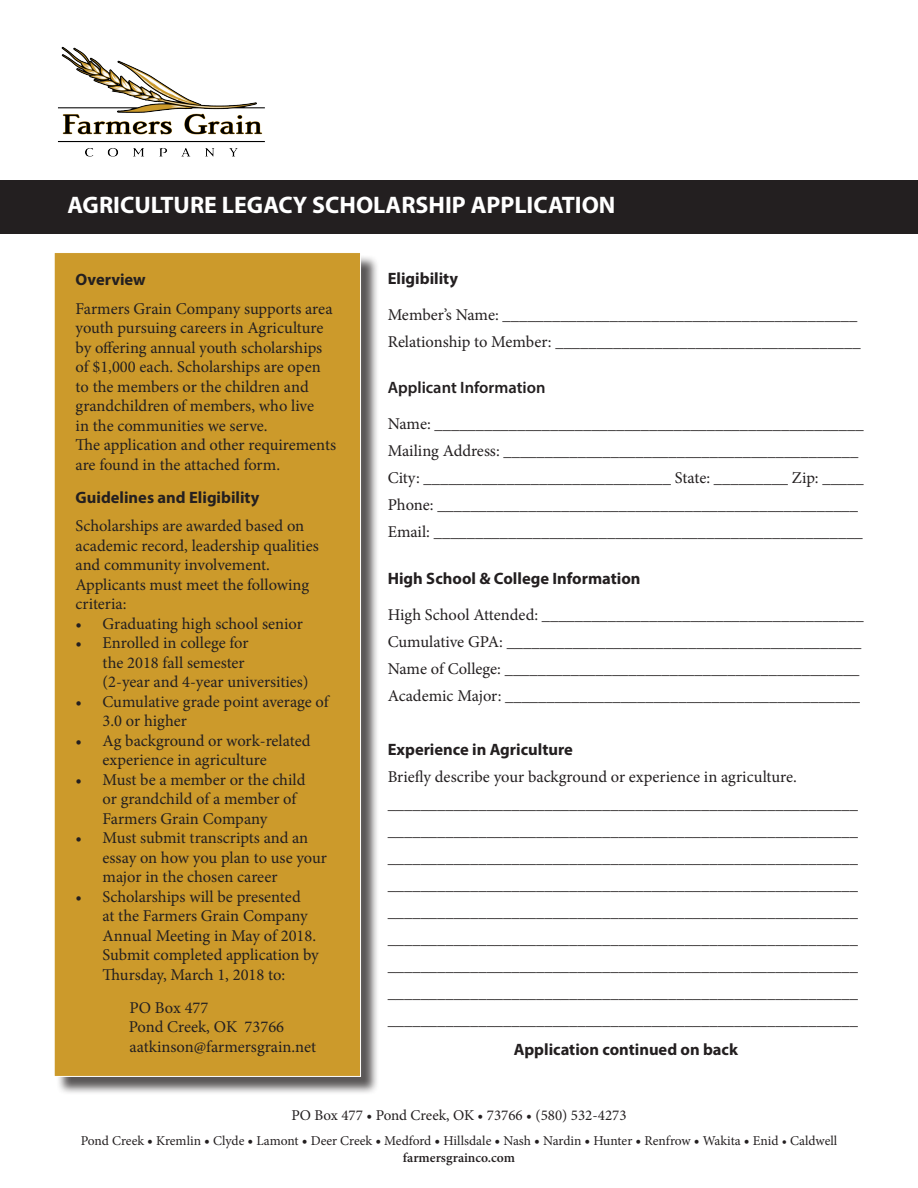
<style>
.page{position:relative;width:918px;height:1188px;background:#fff}
.page>*{position:absolute;margin:0;border:0;box-sizing:border-box;transform-origin:0 0}
.t1{font:700 24px "Myriad Pro";color:#fff}
.t2{font:16.5px/19.5px "Minion Pro";color:#231f20}
.t3{font:700 16.5px "Myriad Pro";color:#231f20}
.t4{font:600 16.5px "Myriad Pro";color:#231f20}
.t5{font:15px "Minion Pro";color:#231f20}
.t6{font:13.5px "Minion Pro";color:#231f20}
.t7{font:600 13.5px "Minion Pro";color:#231f20}
.s1{font-size:15px}
</style>
<div class="page">
<img style="left:58px;top:46px;width:207px;height:111px">
<div style="left:0;top:180px;width:918px;height:54px;background:#231f20"></div>
<div style="left:56px;top:255px;width:323px;height:840px;background:#231f20;opacity:.75"></div>
<div style="left:54px;top:252px;width:307px;height:825px;background:#cc9a2b;border:1px solid #fff"></div>
<p class="t1" style="left:68px;top:190px;width:550px">AGRICULTURE LEGACY SCHOLARSHIP APPLICATION</p>
<p class="t3" style="left:76px;top:269px;width:72px">Overview</p>
<p class="t2" style="left:76px;top:299px;width:258px">Farmers Grain Company supports area youth pursuing careers in Agriculture by offering annual youth scholarships of $1,000 each. Scholarships are open to the members or the children and grandchildren of members, who live</p>
<p class="t2" style="left:76px;top:416px;width:194px">in the communities we serve.</p>
<p class="t2" style="left:76px;top:435px;width:262px">The application and other requirements are found in the attached form.</p>
<p class="t3" style="left:76px;top:487px;width:185px">Guidelines and Eligibility</p>
<p class="t2" style="left:76px;top:516px;width:230px">Scholarships are awarded based on</p>
<p class="t2" style="left:76px;top:536px;width:245px">academic record, leadership qualities and community involvement.</p>
<p class="t2" style="left:76px;top:575px;width:235px">Applicants must meet the following criteria:</p>
<p class="t2" style="left:76px;top:614px;width:229px">• Graduating high school senior</p>
<p class="t2" style="left:103px;top:633px;width:208px;text-indent:-27px">• Enrolled in college for<br>the 2018 fall semester<br>(2-year and 4-year universities)</p>
<p class="t2" style="left:103px;top:692px;width:228px;text-indent:-27px">• Cumulative grade point average of<br>3.0 or higher</p>
<p class="t2" style="left:103px;top:731px;width:209px;text-indent:-27px">• Ag background or work-related experience in agriculture</p>
<p class="t2" style="left:103px;top:770px;width:204px;text-indent:-27px">• Must be a member or the child or grandchild of a member of<br>Farmers Grain Company</p>
<p class="t2" style="left:103px;top:828px;width:226px;text-indent:-27px">• Must submit transcripts and an essay on how you plan to use your major in the chosen career</p>
<p class="t2" style="left:103px;top:887px;width:218px;text-indent:-27px">• Scholarships will be presented<br>at the Farmers Grain Company<br>Annual Meeting in May of 2018.<br>Submit completed application by<br>Thursday, March 1, 2018 to:</p>
<p class="t2" style="left:129px;top:998px;width:189px">PO Box 477<br>Pond Creek, OK 73766 aatkinson@farmersgrain.net</p>
<p class="t3" style="left:388px;top:267px;width:72px">Eligibility</p>
<p class="t2" style="left:388px;top:305px;width:471px">Member’s Name: ___________________________________________</p>
<p class="t2" style="left:388px;top:332px;width:475px">Relationship to Member: _____________________________________</p>
<p class="t4" style="left:388px;top:377px;width:159px">Applicant Information</p>
<p class="t2" style="left:388px;top:414px;width:477px">Name: ____________________________________________________</p>
<p class="t2" style="left:388px;top:441px;width:472px">Mailing Address: ___________________________________________</p>
<p class="t2" style="left:388px;top:468px;width:478px">City: ______________________________ State: _________ Zip: _____</p>
<p class="t2" style="left:388px;top:495px;width:472px">Phone: ___________________________________________________</p>
<p class="t2" style="left:388px;top:522px;width:477px">Email: ____________________________________________________</p>
<p class="t3" style="left:388px;top:567px;width:254px">High School &amp; College Information</p>
<p class="t2" style="left:388px;top:605px;width:477px">High School Attended: _______________________________________</p>
<p class="t2" style="left:388px;top:632px;width:475px">Cumulative GPA: ___________________________________________</p>
<p class="t2" style="left:388px;top:659px;width:473px">Name of College: ___________________________________________</p>
<p class="t2" style="left:388px;top:686px;width:474px">Academic Major: ___________________________________________</p>
<p class="t3" style="left:388px;top:738px;width:187px">Experience in Agriculture</p>
<p class="t2" style="left:388px;top:767px;width:411px">Briefly describe your background or experience in agriculture.</p>
<p class="t2" style="left:388px;top:790px;width:472px;line-height:27px;text-align:justify">_________________________________________________________ _________________________________________________________ _________________________________________________________ _________________________________________________________ _________________________________________________________ _________________________________________________________</p>
<p class="t2" style="left:388px;top:956px;width:472px">_________________________________________________________</p>
<p class="t2" style="left:388px;top:983px;width:472px">_________________________________________________________</p>
<p class="t2" style="left:388px;top:1010px;width:472px">_________________________________________________________</p>
<p class="t3" style="left:514px;top:1038px;width:226px">Application continued on back</p>
<p class="t5" style="left:291px;top:1105px;width:337px">PO Box 477 • Pond Creek, OK • 73766 • (580) 532-4273</p>
<p class="t6" style="left:81px;top:1132px;width:758px">Pond Creek <span class="s1">•</span> Kremlin <span class="s1">•</span> Clyde <span class="s1">•</span> Lamont <span class="s1">•</span> Deer Creek <span class="s1">•</span> Medford <span class="s1">•</span> Hillsdale <span class="s1">•</span> Nash <span class="s1">•</span> Nardin <span class="s1">•</span> Hunter <span class="s1">•</span> Renfrow <span class="s1">•</span> Wakita <span class="s1">•</span> Enid • Caldwell</p>
<p class="t7" style="left:403px;top:1148px;width:114px">farmersgrainco.com</p>
</div>
